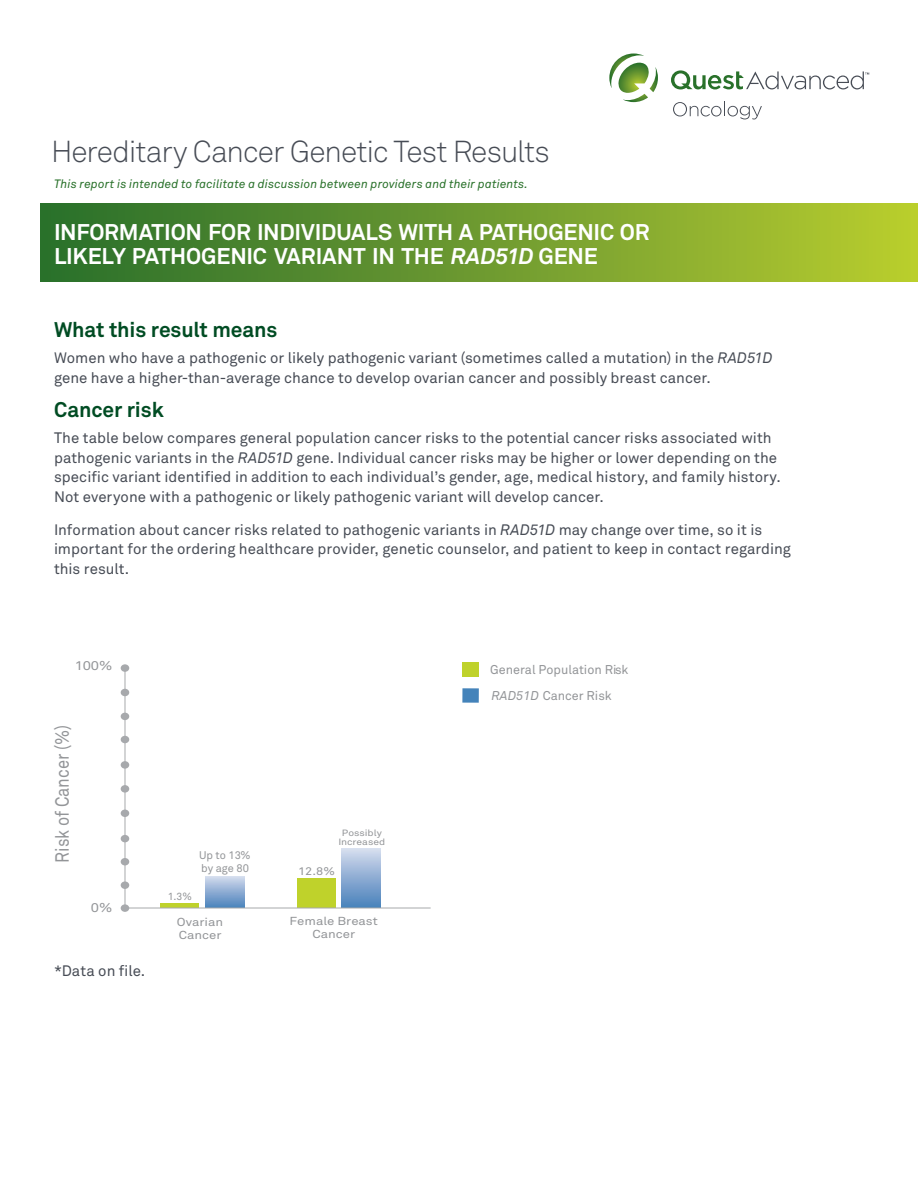
<style>
.page{position:relative;width:918px;height:1188px;background:#fff}
.page>*{position:absolute;margin:0;border:0;box-sizing:border-box;transform-origin:0 0}
.t1{font:300 30px "Akkurat Pro";letter-spacing:-.03em;color:#474c55}
.t2{font:700 22.5px/24px "Akkurat Pro";letter-spacing:-.01em;color:#fff}
.t3{font:700 21px "Akkurat Pro";letter-spacing:-.005em;color:#004c23}
.t4{font:18.9px "Akkurat Pro";color:#939598;scale:.87 1}
.t5{font:15px/19.5px "Akkurat Pro";color:#474c55}
.t6{font:12.6px "Akkurat Pro";color:#939598}
.t7{font:12.6px "Akkurat Pro";color:#939598;scale:1.15 1}
.t8{font:italic 12px "Akkurat Pro";letter-spacing:.01em;color:#29712a}
.t9{font:11.4px/13.8px "Akkurat Pro";color:#939598;text-align:center;scale:1.15 1}
.t10{font:10.95px/13.2px "Akkurat Pro";color:#939598}
.t11{font:10.95px "Akkurat Pro";color:#939598;scale:1.15 1}
.t12{font:10.35px "Akkurat Pro";color:#939598}
.t13{font:9px/9px "Akkurat Pro";color:#939598;text-align:center;scale:1.15 1}
.s1{font-style:italic}
</style>
<div class="page">
<div style="left:40px;top:204px;width:878px;height:78px;background:linear-gradient(to right,#276c2d,#b7cb30)"></div>
<svg style="left:609px;top:53px;width:49px;height:49px"></svg>
<svg style="left:671px;top:70px;width:198px;height:19px"></svg>
<svg style="left:673px;top:102px;width:89px;height:17px"></svg>
<svg style="left:124px;top:665px;width:307px;height:244px"></svg>
<div style="left:462px;top:688px;width:17px;height:15px;background:#4483ba"></div>
<div style="left:462px;top:663px;width:17px;height:14px;background:#bfd22b"></div>
<div style="left:121px;top:904px;width:8px;height:8px;background:#a7a9ac;border-radius:50%"></div>
<div style="left:121px;top:858px;width:8px;height:7px;background:#a7a9ac;border-radius:50%"></div>
<div style="left:121px;top:810px;width:8px;height:7px;background:#a7a9ac;border-radius:50%"></div>
<div style="left:121px;top:761px;width:8px;height:8px;background:#a7a9ac;border-radius:50%"></div>
<div style="left:121px;top:713px;width:8px;height:7px;background:#a7a9ac;border-radius:50%"></div>
<div style="left:121px;top:664px;width:8px;height:8px;background:#a7a9ac;border-radius:50%"></div>
<div style="left:121px;top:881px;width:8px;height:8px;background:#a7a9ac;border-radius:50%"></div>
<div style="left:121px;top:835px;width:8px;height:7px;background:#a7a9ac;border-radius:50%"></div>
<div style="left:121px;top:785px;width:8px;height:8px;background:#a7a9ac;border-radius:50%"></div>
<div style="left:121px;top:736px;width:8px;height:7px;background:#a7a9ac;border-radius:50%"></div>
<div style="left:121px;top:689px;width:8px;height:7px;background:#a7a9ac;border-radius:50%"></div>
<h1 class="t1" style="left:51px;top:133px;width:500px">Hereditary Cancer Genetic Test Results</h1>
<p class="t8" style="left:54px;top:176px;width:476px">This report is intended to facilitate a discussion between providers and their patients.</p>
<h2 class="t2" style="left:54px;top:219px;width:597px">INFORMATION FOR INDIVIDUALS WITH A PATHOGENIC OR<br>LIKELY PATHOGENIC VARIANT IN THE <span class="s1">RAD51D</span> GENE</h2>
<h3 class="t3" style="left:54px;top:316px;width:225px">What this result means</h3>
<p class="t5" style="left:54px;top:348px;width:720px">Women who have a pathogenic or likely pathogenic variant (sometimes called a mutation) in the <span class="s1">RAD51D </span>gene have a higher-than-average chance to develop ovarian cancer and possibly breast cancer.</p>
<h3 class="t3" style="left:54px;top:397px;width:111px">Cancer risk</h3>
<p class="t5" style="left:54px;top:428px;width:728px">The table below compares general population cancer risks to the potential cancer risks associated with pathogenic variants in the <span class="s1">RAD51D</span> gene. Individual cancer risks may be higher or lower depending on the specific variant identified in addition to each individual’s gender, age, medical history, and family history.<br>Not everyone with a pathogenic or likely pathogenic variant will develop cancer.</p>
<p class="t5" style="left:54px;top:520px;width:738px">Information about cancer risks related to pathogenic variants in <span class="s1">RAD51D</span> may change over time, so it is important for the ordering healthcare provider, genetic counselor, and patient to keep in contact regarding this result.</p>
<p class="t7" style="left:75px;top:659px;width:34px">100%</p>
<p class="t6" style="left:490px;top:662px;width:140px">General Population Risk</p>
<p class="t4" style="left:51px;top:863px;width:160px;rotate:-90deg">Risk of Cancer (%)</p>
<p class="t7" style="left:91px;top:900px;width:20px">0%</p>
<p class="t5" style="left:54px;top:962px;width:93px">*Data on file.</p>
<p class="t12" style="left:168px;top:890px;width:26px">1.3%</p>
<p class="t10" style="left:199px;top:848px;width:53px">Up to 13% by age 80</p>
<p class="t9" style="left:177px;top:915px;width:42px;text-align:left">Ovarian<br>Cancer</p>
<p class="t13" style="left:339px;top:828px;width:42px">Possibly<br>Increased</p>
<p class="t11" style="left:298px;top:865px;width:34px">12.8%</p>
<p class="t9" style="left:290px;top:914px;width:78px">Female Breast<br>Cancer</p>
<p class="t6" style="left:492px;top:689px;width:122px"><span class="s1">RAD51D</span> Cancer Risk</p>
</div>
